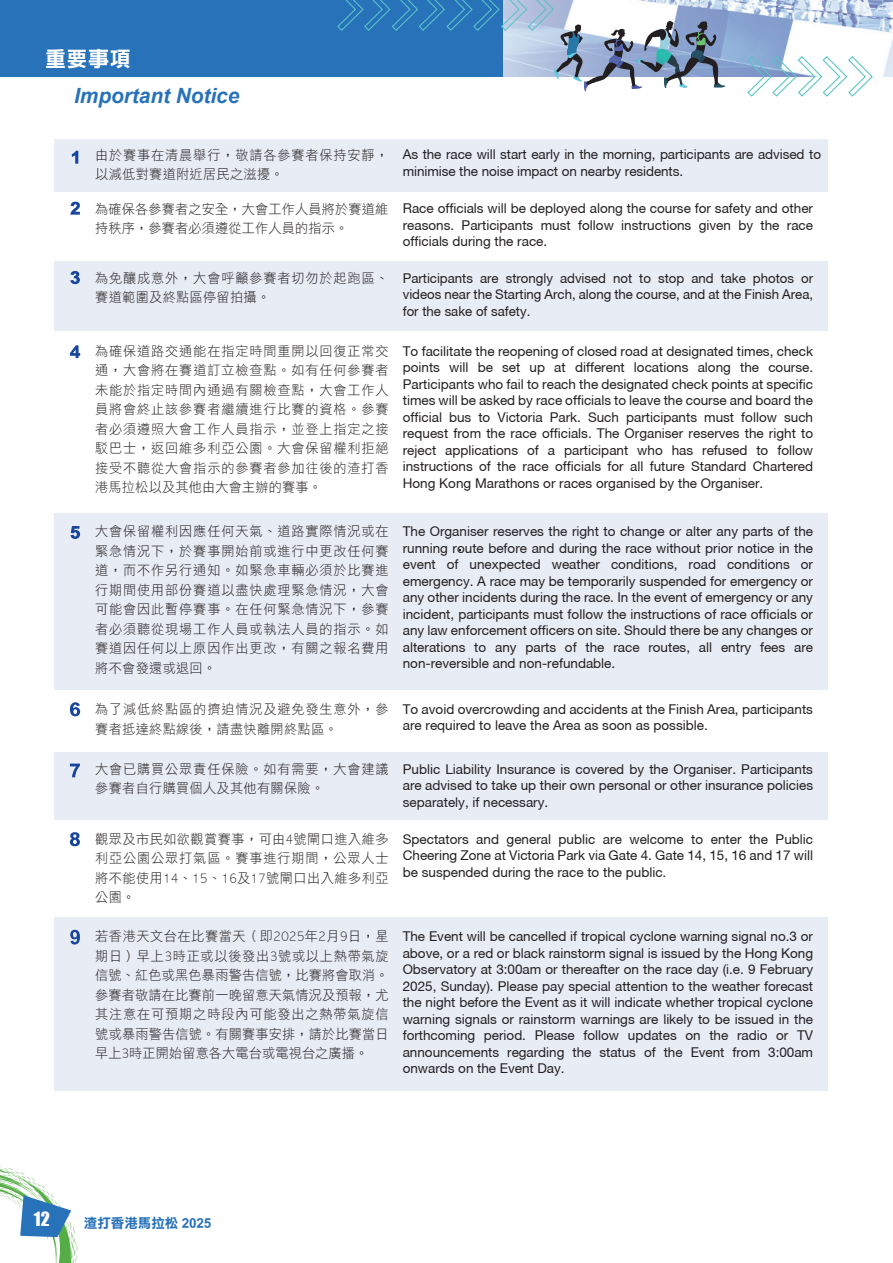
<style>
.page{position:relative;width:893px;height:1263px;background:#fff}
.page>*{position:absolute;margin:0;border:0;box-sizing:border-box;transform-origin:0 0}
.t1{font:italic 700 21px "Arial";color:#2872ba}
.t2{font:21px "DF Li Hei Bd HK BF";color:#fff}
.t3{font:18px "Impact";color:#fff}
.t4{font:13.5px/16.5px "Helvetica Neue CE";color:#231f20;text-align:justify}
.t5{font:13.5px/19.5px "DF Li Hei Lt HK BF";letter-spacing:.04em;color:#231f20;text-align:justify}
.t6{font:13.5px/19.5px "DF Li Hei Lt HK BF";letter-spacing:.07em;color:#231f20}
.t7{font:13.5px/19.5px "DF Li Hei Lt HK BF";letter-spacing:.02em;color:#231f20}
.t8{font:13.5px "DF Li Hei Bd HK BF";color:#2872ba}
</style>
<div class="page">
<img style="left:725px;top:0;width:168px;height:77px">
<div style="left:0;top:0;width:503px;height:77px;background:#2872ba"></div>
<svg style="left:746px;top:55px;width:128px;height:42px"></svg>
<svg style="left:337px;top:0;width:388px;height:92px"></svg>
<svg style="left:0;top:1166px;width:78px;height:97px"></svg>
<div style="left:54px;top:513px;width:773px;height:177px;background:#e8ecf5"></div>
<div style="left:54px;top:752px;width:773px;height:68px;background:#e8ecf5"></div>
<div style="left:54px;top:261px;width:773px;height:70px;background:#e8ecf5"></div>
<div style="left:54px;top:139px;width:773px;height:52px;background:#e8ecf5"></div>
<div style="left:54px;top:917px;width:773px;height:174px;background:#e8ecf5"></div>
<svg style="left:70px;top:202px;width:10px;height:13px"></svg>
<svg style="left:70px;top:271px;width:10px;height:13px"></svg>
<svg style="left:70px;top:345px;width:10px;height:13px"></svg>
<svg style="left:71px;top:526px;width:9px;height:13px"></svg>
<svg style="left:70px;top:702px;width:10px;height:14px"></svg>
<svg style="left:70px;top:764px;width:10px;height:13px"></svg>
<svg style="left:70px;top:832px;width:10px;height:14px"></svg>
<svg style="left:72px;top:151px;width:6px;height:13px"></svg>
<svg style="left:70px;top:930px;width:10px;height:14px"></svg>
<h1 class="t2" style="left:45px;top:49px;width:87px">重要事項</h1>
<h1 class="t1" style="left:74px;top:82px;width:167px">Important Notice</h1>
<p class="t6" style="left:95px;top:146px;width:295px">由於賽事在清晨舉行，敬請各參賽者保持安靜，以減低對賽道附近居民之滋擾。</p>
<p class="t4" style="left:403px;top:146px;width:420px">As the race will start early in the morning, participants are advised to minimise the noise impact on nearby residents.</p>
<p class="t7" style="left:95px;top:200px;width:295px">為確保各參賽者之安全，大會工作人員將於賽道維持秩序，參賽者必須遵從工作人員的指示。</p>
<p class="t4" style="left:403px;top:200px;width:412px">Race officials will be deployed along the course for safety and other reasons. Participants must follow instructions given by the race officials during the race.</p>
<p class="t6" style="left:95px;top:269px;width:295px">為免釀成意外，大會呼籲參賽者切勿於起跑區、賽道範圍及終點區停留拍攝。</p>
<p class="t4" style="left:403px;top:270px;width:412px">Participants are strongly advised not to stop and take photos or videos near the Starting Arch, along the course, and at the Finish Area, for the sake of safety.</p>
<p class="t5" style="left:95px;top:342px;width:295px">為確保道路交通能在指定時間重開以回復正常交通，大會將在賽道訂立檢查點。如有任何參賽者未能於指定時間內通過有關檢查點，大會工作人員將會終止該參賽者繼續進行比賽的資格。參賽者必須遵照大會工作人員指示，並登上指定之接駁巴士，返回維多利亞公園。大會保留權利拒絕接受不聽從大會指示的參賽者參加往後的渣打香港馬拉松以及其他由大會主辦的賽事。</p>
<p class="t4" style="left:403px;top:343px;width:412px">To facilitate the reopening of closed road at designated times, check points will be set up at different locations along the course.<br>Participants who fail to reach the designated check points at specific times will be asked by race officials to leave the course and board the official bus to Victoria Park. Such participants must follow such request from the race officials. The Organiser reserves the right to reject applications of a participant who has refused to follow instructions of the race officials for all future Standard Chartered Hong Kong Marathons or races organised by the Organiser.</p>
<p class="t5" style="left:95px;top:522px;width:295px">大會保留權利因應任何天氣、道路實際情況或在緊急情況下，於賽事開始前或進行中更改任何賽道，而不作另行通知。如緊急車輛必須於比賽進行期間使用部份賽道以盡快處理緊急情況，大會可能會因此暫停賽事。在任何緊急情況下，參賽者必須聽從現場工作人員或執法人員的指示。如賽道因任何以上原因作出更改，有關之報名費用將不會發還或退回。</p>
<p class="t4" style="left:403px;top:523px;width:412px">The Organiser reserves the right to change or alter any parts of the running route before and during the race without prior notice in the event of unexpected weather conditions, road conditions or emergency. A race may be temporarily suspended for emergency or any other incidents during the race. In the event of emergency or any incident, participants must follow the instructions of race officials or any law enforcement officers on site. Should there be any changes or alterations to any parts of the race routes, all entry fees are non-reversible and non-refundable.</p>
<p class="t6" style="left:95px;top:700px;width:295px">為了減低終點區的擠迫情況及避免發生意外，參賽者抵達終點線後，請盡快離開終點區。</p>
<p class="t4" style="left:403px;top:701px;width:412px">To avoid overcrowding and accidents at the Finish Area, participants are required to leave the Area as soon as possible.</p>
<p class="t6" style="left:95px;top:760px;width:295px">大會已購買公眾責任保險。如有需要，大會建議參賽者自行購買個人及其他有關保險。</p>
<p class="t4" style="left:403px;top:761px;width:412px">Public Liability Insurance is covered by the Organiser. Participants are advised to take up their own personal or other insurance policies separately, if necessary.</p>
<p class="t5" style="left:95px;top:830px;width:295px">觀眾及市民如欲觀賞賽事，可由4號閘口進入維多利亞公園公眾打氣區。賽事進行期間，公眾人士將不能使用14、15、16及17號閘口出入維多利亞公園。</p>
<p class="t4" style="left:403px;top:831px;width:412px">Spectators and general public are welcome to enter the Public Cheering Zone at Victoria Park via Gate 4. Gate 14, 15, 16 and 17 will be suspended during the race to the public.</p>
<p class="t5" style="left:95px;top:927px;width:295px">若香港天文台在比賽當天（即2025年2月9日，星期日）早上3時正或以後發出3號或以上熱帶氣旋信號、紅色或黑色暴雨警告信號，比賽將會取消。參賽者敬請在比賽前一晚留意天氣情況及預報，尤其注意在可預期之時段內可能發出之熱帶氣旋信號或暴雨警告信號。有關賽事安排，請於比賽當日早上3時正開始留意各大電台或電視台之廣播。</p>
<p class="t4" style="left:403px;top:928px;width:412px">The Event will be cancelled if tropical cyclone warning signal no.3 or above, or a red or black rainstorm signal is issued by the Hong Kong Observatory at 3:00am or thereafter on the race day (i.e. 9 February 2025, Sunday). Please pay special attention to the weather forecast the night before the Event as it will indicate whether tropical cyclone warning signals or rainstorm warnings are likely to be issued in the forthcoming period. Please follow updates on the radio or TV announcements regarding the status of the Event from 3:00am onwards on the Event Day.</p>
<h2 class="t3" style="left:34px;top:1205px;width:17px">12</h2>
<p class="t8" style="left:84px;top:1216px;width:129px">渣打香港馬拉松 2025</p>
</div>
